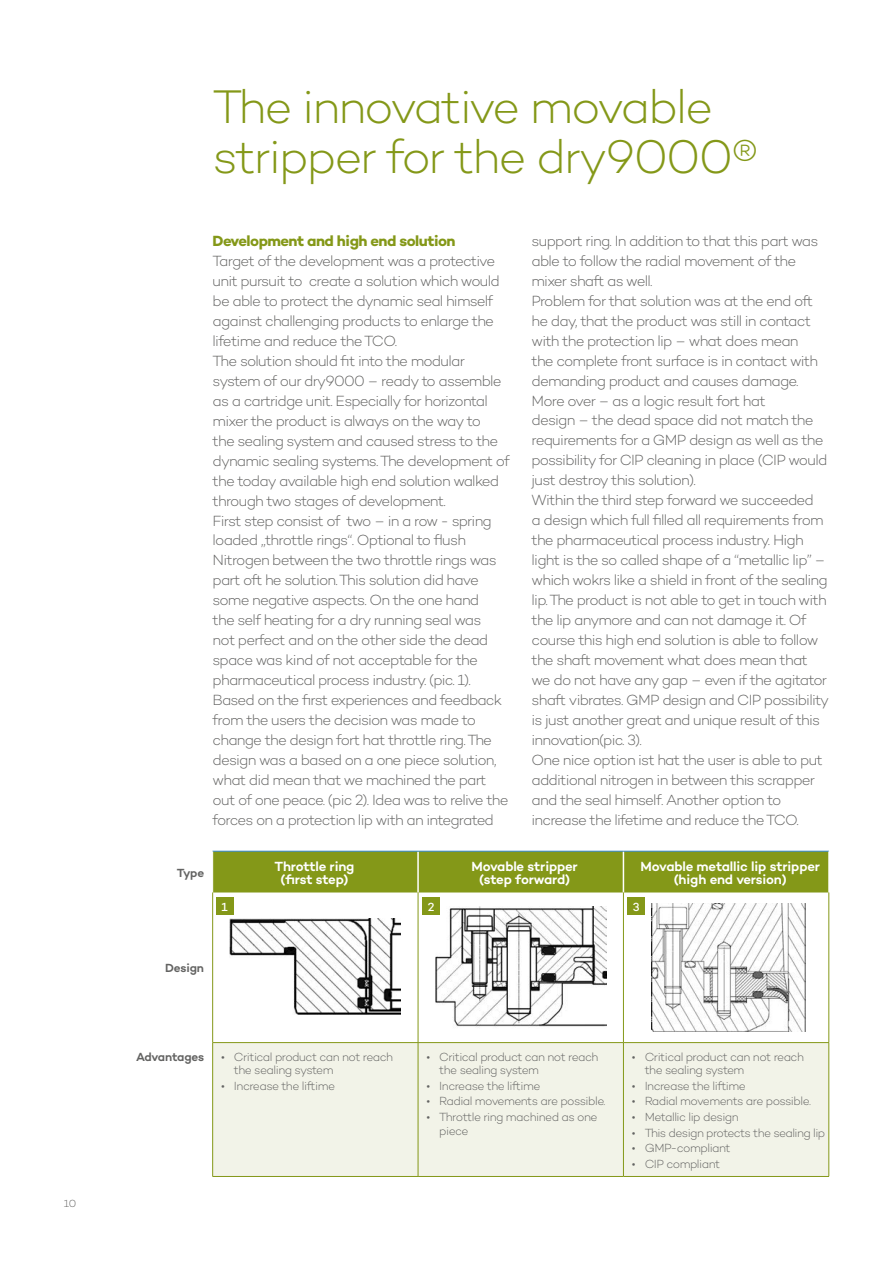
<style>
.page{position:relative;width:893px;height:1263px;background:#fff}
.page>*{position:absolute;margin:0;border:0;box-sizing:border-box;transform-origin:0 0}
.Headline_1{font:300 48px/49.5px "Campton";letter-spacing:-.04em;color:#849818}
.t1{font:300 15px/20px "Campton";letter-spacing:-.055em;color:#636362}
.Fließtext{font:700 15px "Campton";letter-spacing:-.035em;color:#849818}
.t2{font:600 13.5px "Campton";letter-spacing:-.01em;color:#fff}
.t3{font:300 12px/13.5px "Campton";letter-spacing:-.045em;color:#636362}
.t4{font:600 12px "Campton";letter-spacing:-.015em;color:#636362}
.t5{font:500 12px "Campton";color:#fff}
.t6{font:300 10.5px "Campton";color:#636362}
</style>
<div class="page">
<div style="left:213px;top:852px;width:616px;height:40px;background:#849818"></div>
<div style="left:213px;top:1043px;width:616px;height:133px;background:#f2f3e8"></div>
<hr style="left:417px;top:851px;width:2px;height:41px;background:#fff">
<hr style="left:623px;top:851px;width:1px;height:41px;background:#fff">
<hr style="left:212px;top:851px;width:206px;height:1px;background:#3485c7">
<hr style="left:418px;top:851px;width:205px;height:1px;background:#3485c7">
<hr style="left:623px;top:851px;width:206px;height:1px;background:#3485c7">
<hr style="left:212px;top:851px;width:1px;height:41px;background:#fff">
<hr style="left:212px;top:892px;width:1px;height:150px;background:#849818">
<hr style="left:418px;top:892px;width:1px;height:150px;background:#849818">
<hr style="left:623px;top:892px;width:1px;height:150px;background:#849818">
<hr style="left:829px;top:892px;width:1px;height:150px;background:#849818">
<hr style="left:212px;top:1042px;width:206px;height:1px;background:#849818">
<hr style="left:212px;top:1043px;width:1px;height:133px;background:#849818">
<hr style="left:418px;top:1042px;width:205px;height:1px;background:#849818">
<hr style="left:418px;top:1043px;width:1px;height:133px;background:#849818">
<hr style="left:623px;top:1042px;width:206px;height:1px;background:#849818">
<hr style="left:623px;top:1043px;width:1px;height:133px;background:#849818">
<hr style="left:829px;top:1043px;width:1px;height:133px;background:#849818">
<hr style="left:212px;top:1176px;width:206px;height:1px;background:#849818">
<hr style="left:418px;top:1176px;width:205px;height:1px;background:#849818">
<hr style="left:623px;top:1176px;width:206px;height:1px;background:#849818">
<img style="left:230px;top:918px;width:171px;height:97px">
<img style="left:435px;top:907px;width:171px;height:120px">
<img style="left:651px;top:903px;width:154px;height:129px">
<div style="left:216px;top:897px;width:17px;height:17px;background:#849818"></div>
<div style="left:423px;top:897px;width:17px;height:17px;background:#849818"></div>
<div style="left:628px;top:897px;width:17px;height:17px;background:#849818"></div>
<p class="t6" style="left:64px;top:1197px;width:14px">10</p>
<p class="Headline_1" style="left:213px;top:82px;width:547px">The innovative movable stripper for the dry9000®</p>
<p class="Fließtext" style="left:213px;top:231px;width:245px">Development and high end solution</p>
<p class="t1" style="left:213px;top:251px;width:289px">Target of the development was a protective unit pursuit to create a solution which would be able to protect the dynamic seal himself against challenging products to enlarge the lifetime and reduce the TCO.</p>
<p class="t1" style="left:213px;top:351px;width:299px">The solution should fit into the modular system of our dry9000 – ready to assemble as a cartridge unit. Especially for horizontal mixer the product is always on the way to<br>the sealing system and caused stress to the dynamic sealing systems. The development of the today available high end solution walked through two stages of development.</p>
<p class="t1" style="left:213px;top:510px;width:286px">First step consist of two – in a row - spring loaded „throttle rings“. Optional to flush Nitrogen between the two throttle rings was part oft he solution. This solution did have some negative aspects. On the one hand the self heating for a dry running seal was not perfect and on the other side the dead space was kind of not acceptable for the pharmaceutical process industry. (pic. 1).</p>
<p class="t1" style="left:213px;top:690px;width:298px">Based on the first experiences and feedback from the users the decision was made to change the design fort hat throttle ring. The design was a based on a one piece solution, what did mean that we machined the part out of one peace. (pic 2). Idea was to relive the forces on a protection lip with an integrated</p>
<p class="t1" style="left:531px;top:231px;width:288px">support ring. In addition to that this part was able to follow the radial movement of the mixer shaft as well.</p>
<p class="t1" style="left:531px;top:290px;width:288px">Problem for that solution was at the end oft he day, that the product was still in contact with the protection lip – what does mean the complete front surface is in contact with demanding product and causes damage.</p>
<p class="t1" style="left:531px;top:390px;width:297px">More over – as a logic result fort hat<br>design – the dead space did not match the requirements for a GMP design as well as the possibility for CIP cleaning in place (CIP would just destroy this solution).</p>
<p class="t1" style="left:531px;top:490px;width:299px">Within the third step forward we succeeded<br>a design which full filled all requirements from the pharmaceutical process industry. High light is the so called shape of a “metallic lip” – which wokrs like a shield in front of the sealing lip. The product is not able to get in touch with the lip anymore and can not damage it. Of course this high end solution is able to follow the shaft movement what does mean that we do not have any gap – even if the agitator shaft vibrates. GMP design and CIP possibility is just another great and unique result of this innovation(pic. 3).</p>
<p class="t1" style="left:531px;top:749px;width:293px">One nice option ist hat the user is able to put additional nitrogen in between this scrapper and the seal himself. Another option to increase the lifetime and reduce the TCO.</p>
<p class="t4" style="left:177px;top:865px;width:29px">Type</p>
<p class="t2" style="left:274px;top:857px;width:82px">Throttle ring</p>
<p class="t2" style="left:281px;top:871px;width:69px">(first step)</p>
<p class="t2" style="left:471px;top:857px;width:108px">Movable stripper</p>
<p class="t2" style="left:479px;top:871px;width:93px">(step forward)</p>
<p class="t2" style="left:641px;top:857px;width:181px">Movable metallic lip stripper</p>
<p class="t2" style="left:674px;top:871px;width:115px">(high end version)</p>
<p class="t5" style="left:221px;top:899px;width:8px">1</p>
<p class="t5" style="left:428px;top:899px;width:8px">2</p>
<p class="t5" style="left:633px;top:899px;width:8px">3</p>
<p class="t4" style="left:165px;top:960px;width:40px">Design</p>
<p class="t4" style="left:136px;top:1049px;width:70px">Advantages</p>
<p class="t3" style="left:234px;top:1050px;width:161px;text-indent:-13px">• Critical product can not reach the sealing system</p>
<p class="t3" style="left:221px;top:1079px;width:115px">• Increase the liftime</p>
<p class="t3" style="left:439px;top:1050px;width:161px;text-indent:-13px">• Critical product can not reach the sealing system</p>
<p class="t3" style="left:427px;top:1079px;width:115px">• Increase the liftime</p>
<p class="t3" style="left:427px;top:1094px;width:181px">• Radial movements are possible.</p>
<p class="t3" style="left:439px;top:1110px;width:160px;text-indent:-13px">• Throttle ring machined as one piece</p>
<p class="t3" style="left:645px;top:1050px;width:161px;text-indent:-13px">• Critical product can not reach the sealing system</p>
<p class="t3" style="left:632px;top:1079px;width:115px">• Increase the liftime</p>
<p class="t3" style="left:632px;top:1094px;width:181px">• Radial movements are possible.</p>
<p class="t3" style="left:632px;top:1110px;width:108px">• Metallic lip design</p>
<p class="t3" style="left:632px;top:1126px;width:195px">• This design protects the sealing lip</p>
<p class="t3" style="left:632px;top:1141px;width:100px">• GMP-compliant</p>
<p class="t3" style="left:632px;top:1157px;width:90px">• CIP compliant</p>
</div>
